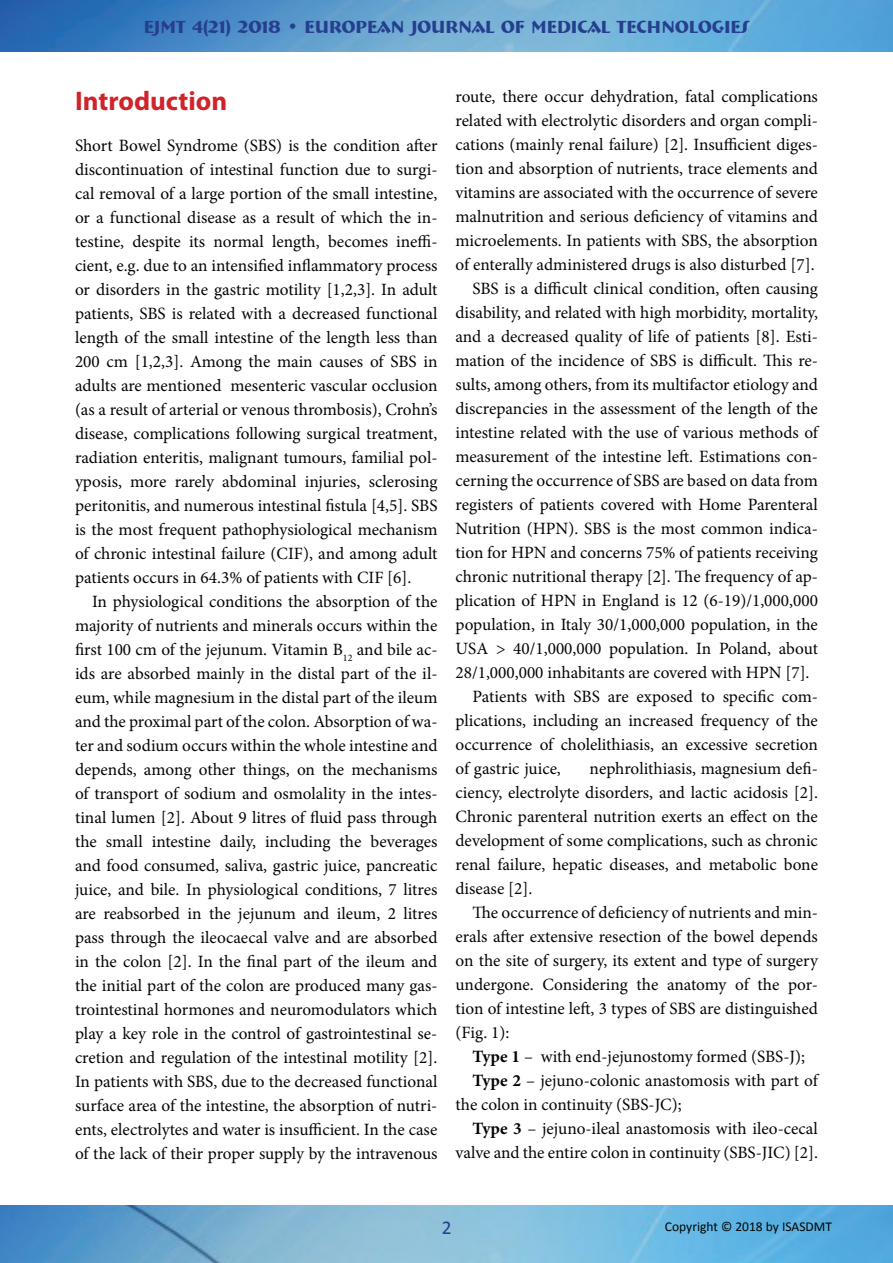
<style>
.page{position:relative;width:893px;height:1263px;background:#fff}
.page>*{position:absolute;margin:0;border:0;box-sizing:border-box;transform-origin:0 0}
.t1{font:700 27px "Myriad Pro";color:#d1232a}
.t2{font:19.5px "Calibri";color:#253f8e}
.t3{font:700 18px "Bremen BT";color:#253f8e}
.t4{font:17.25px/24px "Minion Pro";color:#040503;text-align:justify}
.t5{font:13.5px "Calibri";color:#040503}
.s1{font-weight:700}
</style>
<div class="page">
<img style="left:0;top:0;width:893px;height:52px">
<img style="left:0;top:1205px;width:893px;height:58px">
<p class="t3" style="left:144px;top:15px;width:607px">EJMT 4(21) 2018 • EUROPEAN JOURNAL OF MEDICAL TECHNOLOGIES</p>
<h1 class="t1" style="left:75px;top:84px;width:154px">Introduction</h1>
<p class="t4" style="left:75px;top:133px;width:364px">Short Bowel Syndrome (SBS) is the condition after discontinuation of intestinal function due to surgi&shy;cal removal of a large portion of the small intestine, or a functional disease as a result of which the in&shy;testine, despite its normal length, becomes ineffi&shy;cient, e.g. due to an intensified inflammatory process or disorders in the gastric motility [1,2,3]. In adult patients, SBS is related with a decreased functional length of the small intestine of the length less than 200 cm [1,2,3]. Among the main causes of SBS in adults are mentioned mesenteric vascular occlusion (as a result of arterial or venous thrombosis), Crohn’s disease, complications following surgical treatment, radiation enteritis, malignant tumours, familial pol&shy;yposis, more rarely abdominal injuries, sclerosing peritonitis, and numerous intestinal fistula [4,5]. SBS is the most frequent pathophysiological mechanism of chronic intestinal failure (CIF), and among adult patients occurs in 64.3% of patients with CIF [6].</p>
<p class="t4" style="left:75px;top:589px;width:364px;text-indent:17px">In physiological conditions the absorption of the majority of nutrients and minerals occurs within the first 100 cm of the jejunum. Vitamin B<sub>12</sub> and bile ac&shy;ids are absorbed mainly in the distal part of the il&shy;eum, while magnesium in the distal part of the ileum and the proximal part of the colon. Absorption of wa&shy;ter and sodium occurs within the whole intestine and depends, among other things, on the mechanisms of transport of sodium and osmolality in the intes&shy;tinal lumen [2]. About 9 litres of fluid pass through the small intestine daily, including the beverages and food consumed, saliva, gastric juice, pancreatic juice, and bile. In physiological conditions, 7 litres are reabsorbed in the jejunum and ileum, 2 litres pass through the ileocaecal valve and are absorbed in the colon [2]. In the final part of the ileum and the initial part of the colon are produced many gas&shy;trointestinal hormones and neuromodulators which play a key role in the control of gastrointestinal se&shy;cretion and regulation of the intestinal motility [2].<br>In patients with SBS, due to the decreased functional surface area of the intestine, the absorption of nutri&shy;ents, electrolytes and water is insufficient. In the case of the lack of their proper supply by the intravenous</p>
<p class="t4" style="left:455px;top:85px;width:364px">route, there occur dehydration, fatal complications</p>
<p class="t4" style="left:455px;top:109px;width:364px">related with electrolytic disorders and organ compli-</p>
<p class="t4" style="left:455px;top:133px;width:364px">cations (mainly renal failure) [2]. Insufficient diges-</p>
<p class="t4" style="left:455px;top:157px;width:364px">tion and absorption of nutrients, trace elements and</p>
<p class="t4" style="left:455px;top:181px;width:364px">vitamins are associated with the occurrence of severe</p>
<p class="t4" style="left:455px;top:205px;width:364px">malnutrition and serious deficiency of vitamins and</p>
<p class="t4" style="left:455px;top:229px;width:364px">microelements. In patients with SBS, the absorption</p>
<p class="t4" style="left:455px;top:253px;width:361px">of enterally administered drugs is also disturbed [7].</p>
<p class="t4" style="left:472px;top:277px;width:347px">SBS is a difficult clinical condition, often causing</p>
<p class="t4" style="left:455px;top:301px;width:364px">disability, and related with high morbidity, mortality,</p>
<p class="t4" style="left:455px;top:325px;width:364px">and a decreased quality of life of patients [8]. Esti-</p>
<p class="t4" style="left:455px;top:349px;width:364px">mation of the incidence of SBS is difficult. This re-</p>
<p class="t4" style="left:455px;top:373px;width:364px">sults, among others, from its multifactor etiology and</p>
<p class="t4" style="left:455px;top:397px;width:364px">discrepancies in the assessment of the length of the</p>
<p class="t4" style="left:455px;top:421px;width:364px">intestine related with the use of various methods of</p>
<p class="t4" style="left:455px;top:445px;width:364px">measurement of the intestine left. Estimations con-</p>
<p class="t4" style="left:455px;top:469px;width:364px">cerning the occurrence of SBS are based on data from</p>
<p class="t4" style="left:455px;top:493px;width:364px">registers of patients covered with Home Parenteral</p>
<p class="t4" style="left:455px;top:517px;width:364px">Nutrition (HPN). SBS is the most common indica-</p>
<p class="t4" style="left:455px;top:541px;width:364px">tion for HPN and concerns 75% of patients receiving</p>
<p class="t4" style="left:455px;top:565px;width:364px">chronic nutritional therapy [2]. The frequency of ap-</p>
<p class="t4" style="left:455px;top:589px;width:364px">plication of HPN in England is 12 (6-19)/1,000,000</p>
<p class="t4" style="left:455px;top:613px;width:364px">population, in Italy 30/1,000,000 population, in the</p>
<p class="t4" style="left:455px;top:637px;width:364px">USA &gt; 40/1,000,000 population. In Poland, about</p>
<p class="t4" style="left:455px;top:661px;width:356px">28/1,000,000 inhabitants are covered with HPN [7].</p>
<p class="t4" style="left:472px;top:685px;width:347px">Patients with SBS are exposed to specific com-</p>
<p class="t4" style="left:455px;top:709px;width:364px">plications, including an increased frequency of the</p>
<p class="t4" style="left:455px;top:733px;width:364px">occurrence of cholelithiasis, an excessive secretion</p>
<p class="t4" style="left:455px;top:757px;width:107px">of gastric juice,</p>
<p class="t4" style="left:455px;top:757px;width:364px;text-indent:134px">nephrolithiasis, magnesium defi&shy;ciency, electrolyte disorders, and lactic acidosis [2].<br>Chronic parenteral nutrition exerts an effect on the development of some complications, such as chronic renal failure, hepatic diseases, and metabolic bone disease [2].</p>
<p class="t4" style="left:455px;top:901px;width:364px;text-indent:17px">The occurrence of deficiency of nutrients and min&shy;erals after extensive resection of the bowel depends on the site of surgery, its extent and type of surgery undergone. Considering the anatomy of the por&shy;tion of intestine left, 3 types of SBS are distinguished (Fig. 1):</p>
<p class="t4" style="left:472px;top:1045px;width:334px"><span class="s1">Type 1</span> – with end-jejunostomy formed (SBS-J);</p>
<p class="t4" style="left:472px;top:1069px;width:347px"><span class="s1">Type 2</span> – jejuno-colonic anastomosis with part of</p>
<p class="t4" style="left:455px;top:1093px;width:228px">the colon in continuity (SBS-JC);</p>
<p class="t4" style="left:472px;top:1117px;width:347px"><span class="s1">Type 3</span> – jejuno-ileal anastomosis with ileo-cecal</p>
<p class="t4" style="left:455px;top:1141px;width:364px">valve and the entire colon in continuity (SBS-JIC) [2].</p>
<p class="t2" style="left:442px;top:1215px;width:11px">2</p>
<p class="t5" style="left:665px;top:1218px;width:169px">Copyright © 2018 by ISASDMT</p>
</div>
